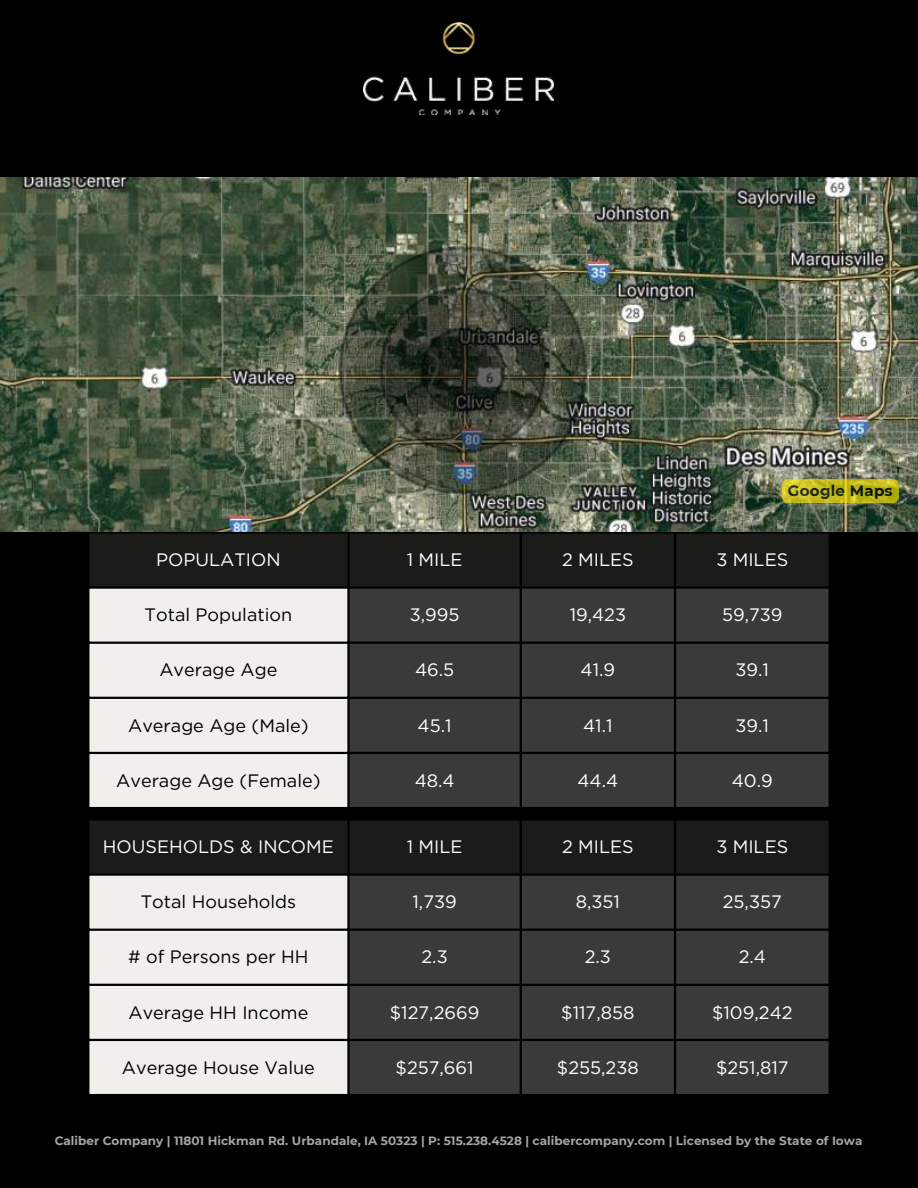
<style>
.page{position:relative;width:918px;height:1188px;background:#000}
.page>*{position:absolute;margin:0;border:0;box-sizing:border-box;transform-origin:0 0}
.t1{font:18px "Gotham";color:#fff}
.t2{font:18px "Gotham";color:#000}
.t3{font:700 15px "Montserrat";letter-spacing:.02em;color:#000}
.t4{font:700 12px "Montserrat";letter-spacing:.005em;color:#fff}
</style>
<div class="page">
<img style="left:364px;top:22px;width:190px;height:93px">
<div style="left:89px;top:821px;width:740px;height:52px;background:#1b1b19"></div>
<div style="left:89px;top:876px;width:258px;height:218px;background:#f0efeb"></div>
<div style="left:350px;top:876px;width:479px;height:218px;background:#3b3a3a"></div>
<hr style="left:347px;top:821px;width:3px;height:273px;background:#000">
<hr style="left:520px;top:821px;width:2px;height:273px;background:#000">
<hr style="left:674px;top:821px;width:2px;height:273px;background:#000">
<hr style="left:87px;top:929px;width:744px;height:2px;background:#000">
<hr style="left:87px;top:984px;width:744px;height:2px;background:#000">
<hr style="left:87px;top:1039px;width:744px;height:2px;background:#000">
<div style="left:89px;top:534px;width:740px;height:52px;background:#1b1b19"></div>
<div style="left:89px;top:589px;width:258px;height:218px;background:#f0efeb"></div>
<div style="left:350px;top:589px;width:479px;height:218px;background:#3b3a3a"></div>
<hr style="left:347px;top:534px;width:3px;height:273px;background:#000">
<hr style="left:520px;top:534px;width:2px;height:273px;background:#000">
<hr style="left:674px;top:534px;width:2px;height:273px;background:#000">
<hr style="left:87px;top:642px;width:744px;height:2px;background:#000">
<hr style="left:87px;top:697px;width:744px;height:2px;background:#000">
<hr style="left:87px;top:752px;width:744px;height:2px;background:#000">
<img style="left:0;top:177px;width:918px;height:355px">
<svg style="left:782px;top:479px;width:117px;height:24px;background:#c2bb1d"></svg>
<p class="t3" style="left:788px;top:480px;width:106px">Google Maps</p>
<p class="t1" style="left:156px;top:548px;width:126px">POPULATION</p>
<p class="t1" style="left:407px;top:548px;width:57px">1 MILE</p>
<p class="t1" style="left:562px;top:548px;width:73px">2 MILES</p>
<p class="t1" style="left:716px;top:548px;width:73px">3 MILES</p>
<p class="t2" style="left:145px;top:603px;width:149px">Total Population</p>
<p class="t1" style="left:410px;top:603px;width:51px">3,995</p>
<p class="t1" style="left:570px;top:603px;width:58px">19,423</p>
<p class="t1" style="left:722px;top:603px;width:62px">59,739</p>
<p class="t2" style="left:159px;top:659px;width:119px">Average Age</p>
<p class="t1" style="left:415px;top:659px;width:41px">46.5</p>
<p class="t1" style="left:581px;top:659px;width:36px">41.9</p>
<p class="t1" style="left:736px;top:659px;width:35px">39.1</p>
<p class="t2" style="left:128px;top:714px;width:182px">Average Age (Male)</p>
<p class="t1" style="left:418px;top:714px;width:35px">45.1</p>
<p class="t1" style="left:583px;top:714px;width:31px">41.1</p>
<p class="t1" style="left:736px;top:714px;width:35px">39.1</p>
<p class="t2" style="left:116px;top:769px;width:206px">Average Age (Female)</p>
<p class="t1" style="left:415px;top:769px;width:41px">48.4</p>
<p class="t1" style="left:578px;top:769px;width:42px">44.4</p>
<p class="t1" style="left:732px;top:769px;width:42px">40.9</p>
<p class="t1" style="left:103px;top:835px;width:232px">HOUSEHOLDS &amp; INCOME</p>
<p class="t1" style="left:407px;top:835px;width:57px">1 MILE</p>
<p class="t1" style="left:562px;top:835px;width:73px">2 MILES</p>
<p class="t1" style="left:716px;top:835px;width:73px">3 MILES</p>
<p class="t2" style="left:141px;top:890px;width:157px">Total Households</p>
<p class="t1" style="left:412px;top:890px;width:46px">1,739</p>
<p class="t1" style="left:576px;top:890px;width:46px">8,351</p>
<p class="t1" style="left:723px;top:890px;width:60px">25,357</p>
<p class="t2" style="left:128px;top:946px;width:182px"># of Persons per HH</p>
<p class="t1" style="left:422px;top:946px;width:28px">2.3</p>
<p class="t1" style="left:585px;top:946px;width:28px">2.3</p>
<p class="t1" style="left:739px;top:946px;width:29px">2.4</p>
<p class="t2" style="left:128px;top:1001px;width:181px">Average HH Income</p>
<p class="t1" style="left:390px;top:1001px;width:91px">$127,2669</p>
<p class="t1" style="left:561px;top:1001px;width:75px">$117,858</p>
<p class="t1" style="left:712px;top:1001px;width:82px">$109,242</p>
<p class="t2" style="left:122px;top:1056px;width:194px">Average House Value</p>
<p class="t1" style="left:396px;top:1056px;width:80px">$257,661</p>
<p class="t1" style="left:557px;top:1056px;width:83px">$255,238</p>
<p class="t1" style="left:716px;top:1056px;width:74px">$251,817</p>
<p class="t4" style="left:55px;top:1132px;width:809px">Caliber Company | 11801 Hickman Rd. Urbandale, IA 50323 | P: 515.238.4528 | calibercompany.com | Licensed by the State of Iowa</p>
</div>
